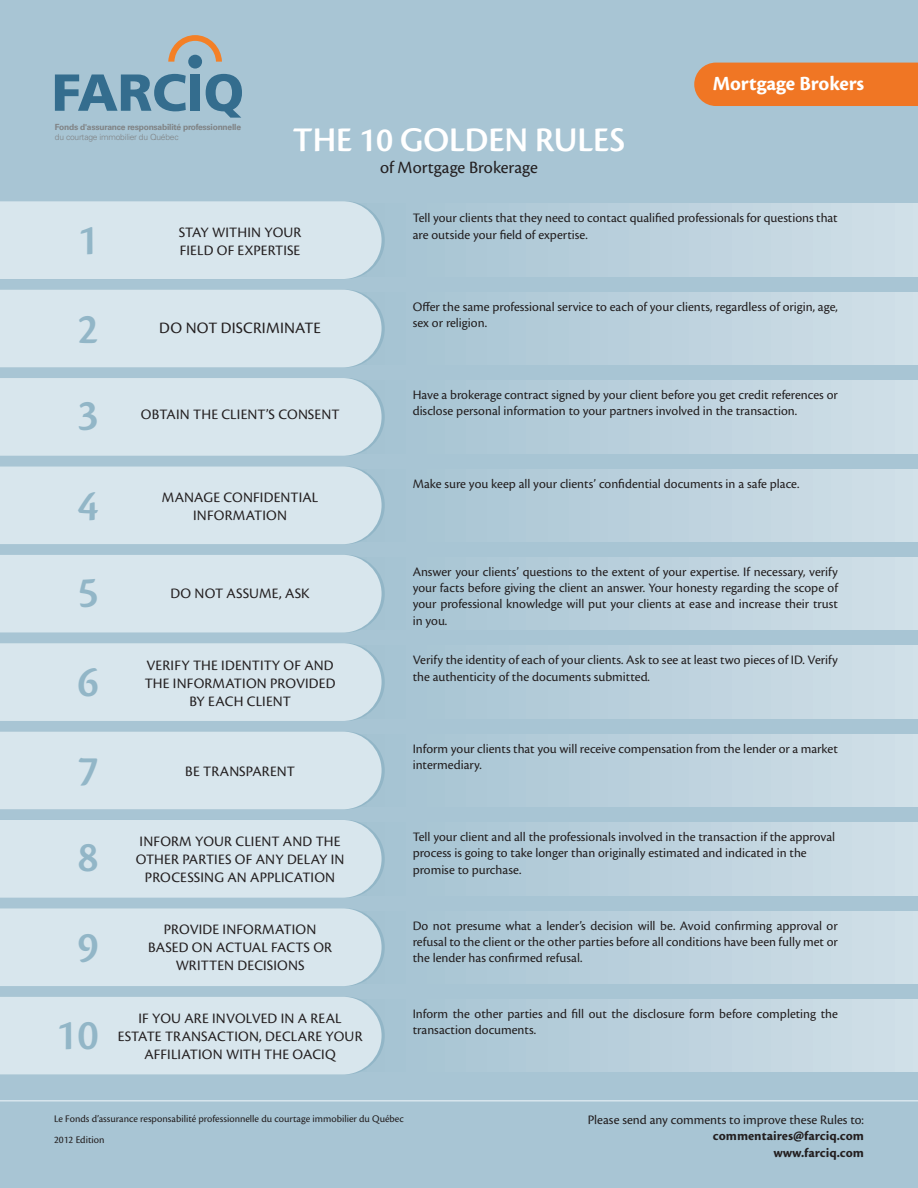
<style>
.page{position:relative;width:918px;height:1188px;background:#a8c5d4}
.page>*{position:absolute;margin:0;border:0;box-sizing:border-box;transform-origin:0 0}
.t1{font:45px "Cronos MM 574 30";color:#92b6c7}
.t2{font:36px "Cronos MM 574 24";letter-spacing:.005em;color:#fff}
.t3{font:21px "Cronos MM 700 14";letter-spacing:.025em;color:#fff}
.t4{font:18px "Cronos Pro";color:#231f20}
.t5{font:16.5px "Cronos Pro";color:#231f20}
.t6{font:15px "Cronos Pro";letter-spacing:.015em;color:#231f20}
.t7{font:13.5px/16.2px "Cronos Pro";color:#231f20}
.t8{font:13.5px/16.2px "Cronos MM 700 9";letter-spacing:.04em;color:#231f20;text-align:right}
.t9{font:10.5px/21.1px "Cronos Pro";color:#231f20}
.t10{font:700 8.4px "Univers LT Std";letter-spacing:-.025em;color:#808385}
.t11{font:300 8.4px "Univers LT Std";letter-spacing:-.025em;color:#808385}
</style>
<div class="page">
<div style="left:694px;top:63px;width:224px;height:43px;background:#f07624"></div>
<svg style="left:548px;top:204px;width:370px;height:72px"></svg>
<div style="left:0;top:201px;width:385px;height:78px;background:#d8e6ed"></div>
<svg style="left:548px;top:292px;width:370px;height:73px"></svg>
<div style="left:0;top:290px;width:385px;height:77px;background:#d8e6ed"></div>
<svg style="left:548px;top:381px;width:370px;height:72px"></svg>
<div style="left:0;top:378px;width:385px;height:78px;background:#d8e6ed"></div>
<svg style="left:548px;top:469px;width:370px;height:73px"></svg>
<div style="left:0;top:466px;width:385px;height:78px;background:#d8e6ed"></div>
<svg style="left:548px;top:557px;width:370px;height:73px"></svg>
<div style="left:0;top:555px;width:385px;height:78px;background:#d8e6ed"></div>
<svg style="left:548px;top:646px;width:370px;height:72px"></svg>
<div style="left:0;top:643px;width:385px;height:78px;background:#d8e6ed"></div>
<svg style="left:548px;top:734px;width:370px;height:73px"></svg>
<div style="left:0;top:732px;width:385px;height:77px;background:#d8e6ed"></div>
<svg style="left:548px;top:823px;width:370px;height:72px"></svg>
<div style="left:0;top:820px;width:385px;height:78px;background:#d8e6ed"></div>
<svg style="left:548px;top:911px;width:370px;height:72px"></svg>
<div style="left:0;top:908px;width:385px;height:78px;background:#d8e6ed"></div>
<svg style="left:548px;top:999px;width:370px;height:73px"></svg>
<div style="left:0;top:997px;width:385px;height:78px;background:#d8e6ed"></div>
<svg style="left:168px;top:35px;width:54px;height:27px"></svg>
<svg style="left:55px;top:74px;width:131px;height:37px"></svg>
<div style="left:190px;top:75px;width:10px;height:36px;background:#346d8e"></div>
<svg style="left:206px;top:74px;width:36px;height:44px"></svg>
<div style="left:188px;top:55px;width:14px;height:14px;background:#346d8e;border-radius:50%"></div>
<hr style="left:0;top:1100px;width:918px;height:2px;background:#d8e6ed">
<p class="t10" style="left:55px;top:122px;width:188px">Fonds d'assurance responsabilité professionnelle</p>
<p class="t11" style="left:55px;top:132px;width:125px">du courtage immobilier du Québec</p>
<h2 class="t2" style="left:293px;top:121px;width:333px">THE 10 GOLDEN RULES</h2>
<h3 class="t4" style="left:380px;top:157px;width:159px">of Mortgage Brokerage</h3>
<h3 class="t3" style="left:713px;top:73px;width:152px">Mortgage Brokers</h3>
<h1 class="t1" style="left:78px;top:217px;width:22px">1</h1>
<p class="t6" style="left:179px;top:224px;width:16px">Stay</p>
<p class="t6" style="left:212px;top:224px;width:9px">within</p>
<p class="t6" style="left:264px;top:224px;width:11px">your</p>
<p class="t6" style="left:180px;top:242px;width:8px">field</p>
<p class="t6" style="left:217px;top:242px;width:29px">of expertise</p>
<h1 class="t1" style="left:78px;top:305px;width:22px">2</h1>
<p class="t5" style="left:159px;top:318px;width:38px">Do not</p>
<p class="t5" style="left:221px;top:318px;width:10px">discriminate</p>
<h1 class="t1" style="left:78px;top:392px;width:22px">3</h1>
<p class="t6" style="left:141px;top:406px;width:20px">Obtain</p>
<p class="t6" style="left:193px;top:406px;width:10px">the</p>
<p class="t6" style="left:221px;top:406px;width:9px">client</p>
<p class="t6" style="left:266px;top:406px;width:23px">’s consent</p>
<h1 class="t1" style="left:78px;top:482px;width:22px">4</h1>
<p class="t6" style="left:162px;top:489px;width:23px">Manage</p>
<p class="t6" style="left:224px;top:489px;width:9px">confidential</p>
<p class="t6" style="left:193px;top:507px;width:10px">information</p>
<h1 class="t1" style="left:78px;top:569px;width:22px">5</h1>
<p class="t6" style="left:170px;top:584px;width:35px">Do not</p>
<p class="t6" style="left:227px;top:584px;width:10px">assume</p>
<p class="t6" style="left:279px;top:584px;width:16px">, ask</p>
<h1 class="t1" style="left:78px;top:658px;width:22px">6</h1>
<p class="t6" style="left:147px;top:657px;width:17px">Verify</p>
<p class="t6" style="left:193px;top:657px;width:10px">the</p>
<p class="t6" style="left:221px;top:657px;width:9px">identity</p>
<p class="t6" style="left:284px;top:657px;width:32px">of and</p>
<p class="t6" style="left:145px;top:675px;width:10px">the</p>
<p class="t6" style="left:173px;top:675px;width:10px">information</p>
<p class="t6" style="left:270px;top:675px;width:9px">provided</p>
<p class="t6" style="left:189px;top:693px;width:29px">by each</p>
<p class="t6" style="left:247px;top:693px;width:9px">client</p>
<h1 class="t1" style="left:78px;top:748px;width:22px">7</h1>
<p class="t6" style="left:185px;top:763px;width:28px">Be transparent</p>
<h1 class="t1" style="left:78px;top:834px;width:22px">8</h1>
<h1 class="t1" style="left:78px;top:923px;width:22px">9</h1>
<h1 class="t1" style="left:56px;top:1011px;width:44px">10</h1>
<p class="t6" style="left:140px;top:832px;width:15px">Inform</p>
<p class="t6" style="left:195px;top:832px;width:11px">your</p>
<p class="t6" style="left:236px;top:832px;width:9px">client</p>
<p class="t6" style="left:283px;top:832px;width:11px">and</p>
<p class="t6" style="left:316px;top:832px;width:10px">the</p>
<p class="t6" style="left:136px;top:850px;width:10px">other</p>
<p class="t6" style="left:182px;top:850px;width:8px">parties</p>
<p class="t6" style="left:235px;top:850px;width:31px">of any</p>
<p class="t6" style="left:287px;top:850px;width:9px">delay</p>
<p class="t6" style="left:331px;top:850px;width:7px">in</p>
<p class="t6" style="left:145px;top:868px;width:9px">processing</p>
<p class="t6" style="left:227px;top:868px;width:32px">an application</p>
<p class="t6" style="left:164px;top:921px;width:17px">Provide</p>
<p class="t6" style="left:223px;top:921px;width:10px">information</p>
<p class="t6" style="left:148px;top:939px;width:9px">based</p>
<p class="t6" style="left:192px;top:939px;width:34px">on actual</p>
<p class="t6" style="left:271px;top:939px;width:9px">facts</p>
<p class="t6" style="left:313px;top:939px;width:11px">or</p>
<p class="t6" style="left:176px;top:957px;width:10px">written</p>
<p class="t6" style="left:238px;top:957px;width:9px">decisions</p>
<p class="t6" style="left:138px;top:1010px;width:24px">If you</p>
<p class="t6" style="left:184px;top:1010px;width:9px">are</p>
<p class="t6" style="left:212px;top:1010px;width:9px">involved</p>
<p class="t6" style="left:281px;top:1010px;width:39px">in areal</p>
<p class="t6" style="left:118px;top:1028px;width:9px">estate</p>
<p class="t6" style="left:165px;top:1028px;width:10px">transaction</p>
<p class="t6" style="left:259px;top:1028px;width:15px">, declare</p>
<p class="t6" style="left:326px;top:1028px;width:11px">your</p>
<p class="t6" style="left:144px;top:1046px;width:8px">affiliation</p>
<p class="t6" style="left:226px;top:1046px;width:10px">with</p>
<p class="t6" style="left:264px;top:1046px;width:10px">the</p>
<p class="t6" style="left:293px;top:1046px;width:45px">OACIQ</p>
<p class="t7" style="left:413px;top:210px;width:427px">Tell your clients that they need to contact qualified professionals for questions that are outside your field of expertise.</p>
<p class="t7" style="left:413px;top:299px;width:427px">Offer the same professional service to each of your clients, regardless of origin, age, sex or religion.</p>
<p class="t7" style="left:413px;top:387px;width:427px">Have a brokerage contract signed by your client before you get credit references or disclose personal information to your partners involved in the transaction.</p>
<p class="t7" style="left:413px;top:475px;width:388px">Make sure you keep all your clients’ confidential documents in a safe place.</p>
<p class="t7" style="left:413px;top:564px;width:427px;text-align:justify">Answer your clients’ questions to the extent of your expertise. If necessary, verify your facts before giving the client an answer. Your honesty regarding the scope of your professional knowledge will put your clients at ease and increase their trust in you.</p>
<p class="t7" style="left:413px;top:652px;width:427px">Verify the identity of each of your clients. Ask to see at least two pieces of ID. Verify the authenticity of the documents submitted.</p>
<p class="t7" style="left:413px;top:740px;width:427px">Inform your clients that you will receive compensation from the lender or a market intermediary.</p>
<p class="t7" style="left:413px;top:829px;width:424px">Tell your client and all the professionals involved in the transaction if the approval process is going to take longer than originally estimated and indicated in the promise to purchase.</p>
<p class="t7" style="left:413px;top:917px;width:427px;text-align:justify">Do not presume what a lender’s decision will be. Avoid confirming approval or refusal to the client or the other parties before all conditions have been fully met or the lender has confirmed refusal.</p>
<p class="t7" style="left:413px;top:1006px;width:427px">Inform the other parties and fill out the disclosure form before completing the transaction documents.</p>
<p class="t9" style="left:54px;top:1108px;width:351px">Le Fonds d’assurance responsabilité professionnelle du courtage immobilier du Québec<br>2012 Edition</p>
<p class="t7" style="left:588px;top:1112px;width:278px">Please send any comments to improve these Rules to:</p>
<p class="t8" style="left:713px;top:1128px;width:152px">commentaires@farciq.com www.farciq.com</p>
</div>
